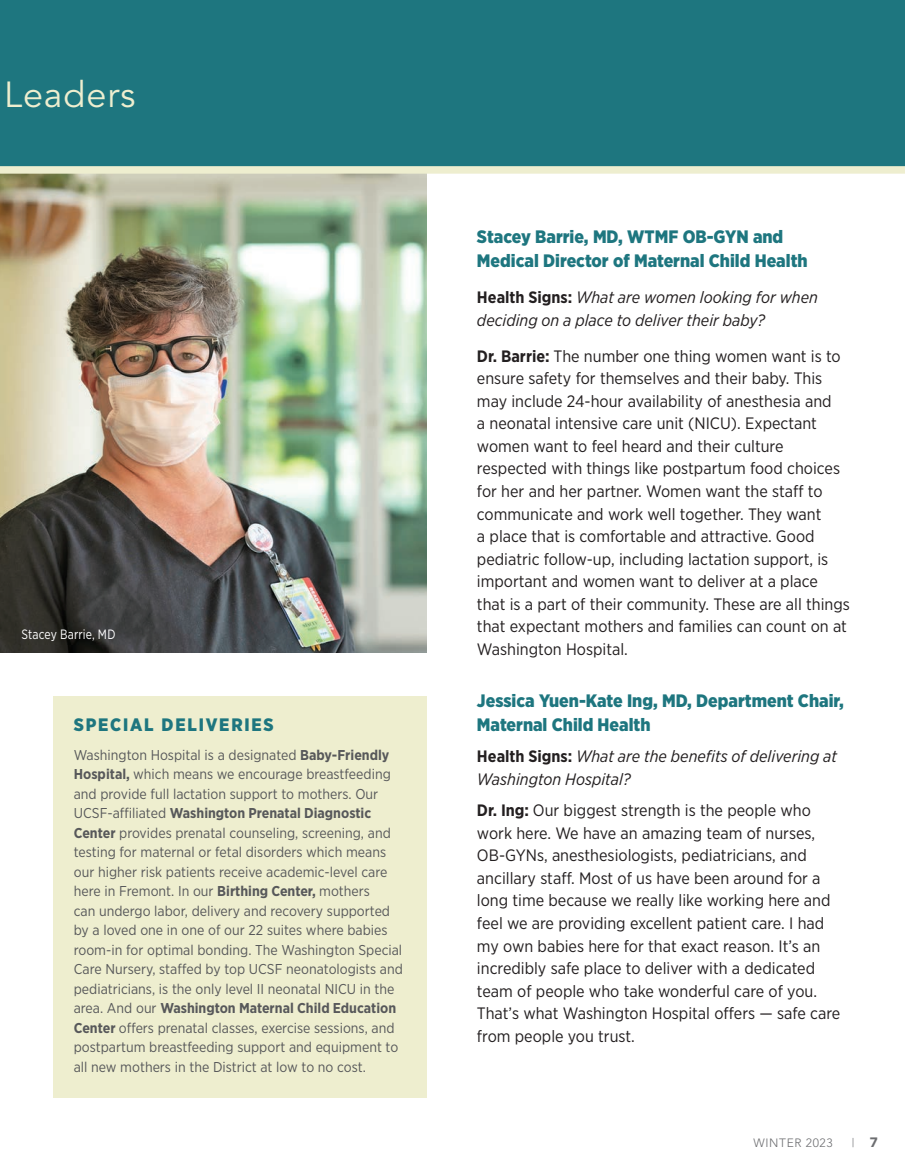
<style>
.page{position:relative;width:905px;height:1175px;background:#fff}
.page>*{position:absolute;margin:0;border:0;box-sizing:border-box;transform-origin:0 0}
.t1{font:36px "Avenir";letter-spacing:.025em;color:#eeeecf}
.Subhead{font:900 18px/24px "Gotham Narrow";color:#1e767f}
.Sidebar_Header{font:900 18px "Gotham Narrow";letter-spacing:.1em;color:#1e767f}
.Body_text{font:16.5px/22.5px "Gotham Narrow";color:#231f20}
.Body_text-2{font:italic 16.5px/22.5px "Gotham Narrow";color:#231f20}
.Sidebar_BT{font:14.25px/19.5px "Gotham Narrow";color:#57585a}
.NEW_Caption{font:13.5px "Gotham Narrow";letter-spacing:.01em;color:#fff;scale:.9 1}
.t2{font:300 12px "Avenir";letter-spacing:.05em;color:#6c6d70}
.s1{font-weight:700}
.s2{font-weight:700;font-style:normal}
.s3{font-weight:900;font-size:13.5px}
</style>
<div class="page">
<img style="left:0;top:174px;width:427px;height:479px">
<div style="left:0;top:0;width:904px;height:170px;background:#1e767f"></div>
<div style="left:0;top:166px;width:904px;height:8px;background:#eeeecf"></div>
<div style="left:53px;top:696px;width:374px;height:401px;background:#eeeecf"></div>
<hr style="left:0;top:653px;width:1px;height:184px;background:#eeeecf">
<h1 class="t1" style="left:4px;top:74px;width:133px">Leaders</h1>
<p class="NEW_Caption" style="left:22px;top:626px;width:106px">Stacey Barrie, MD</p>
<p class="Sidebar_Header" style="left:74px;top:712px;width:201px">SPECIAL DELIVERIES</p>
<p class="Sidebar_BT" style="left:74px;top:744px;width:330px">Washington Hospital is a designated <span class="s1">Baby-Friendly Hospital,</span> which means we encourage breastfeeding and provide full lactation support to mothers. Our UCSF-affiliated <span class="s1">Washington Prenatal Diagnostic Center</span> provides prenatal counseling, screening, and testing for maternal or fetal disorders which means our higher risk patients receive academic-level care here in Fremont. In our <span class="s1">Birthing Center,</span> mothers<br>can undergo labor, delivery and recovery supported by a loved one in one of our 22 suites where babies room-in for optimal bonding. The Washington Special Care Nursery, staffed by top UCSF neonatologists and pediatricians, is the only level II neonatal NICU in the area. And our <span class="s1">Washington Maternal Child Education Center</span> offers prenatal classes, exercise sessions, and postpartum breastfeeding support and equipment to all new mothers in the District at low to no cost.</p>
<p class="Subhead" style="left:477px;top:225px;width:332px">Stacey Barrie, MD, WTMF OB-GYN and<br>Medical Director of Maternal Child Health</p>
<p class="Body_text-2" style="left:477px;top:286px;width:342px"><span class="s2">Health Signs:</span> What are women looking for when deciding on a place to deliver their baby?</p>
<p class="Body_text" style="left:477px;top:344px;width:374px"><span class="s1">Dr. Barrie:</span> The number one thing women want is to ensure safety for themselves and their baby. This may include 24-hour availability of anesthesia and<br>a neonatal intensive care unit (NICU). Expectant women want to feel heard and their culture respected with things like postpartum food choices for her and her partner. Women want the staff to communicate and work well together. They want<br>a place that is comfortable and attractive. Good pediatric follow-up, including lactation support, is important and women want to deliver at a place that is a part of their community. These are all things that expectant mothers and families can count on at Washington Hospital.</p>
<p class="Subhead" style="left:477px;top:688px;width:368px">Jessica Yuen-Kate Ing, MD, Department Chair,<br>Maternal Child Health</p>
<p class="Body_text-2" style="left:477px;top:745px;width:361px"><span class="s2">Health Signs:</span> What are the benefits of delivering at<br>Washington Hospital?</p>
<p class="Body_text" style="left:477px;top:799px;width:365px"><span class="s1">Dr. Ing:</span> Our biggest strength is the people who work here. We have an amazing team of nurses, OB-GYNs, anesthesiologists, pediatricians, and ancillary staff. Most of us have been around for a long time because we really like working here and feel we are providing excellent patient care. I had my own babies here for that exact reason. It’s an incredibly safe place to deliver with a dedicated team of people who take wonderful care of you.<br>That’s what Washington Hospital offers — safe care from people you trust.</p>
<p class="t2" style="left:753px;top:1136px;width:80px">WINTER 2023</p>
<p class="t2" style="left:851px;top:1136px;width:28px">| <span class="s3">7</span></p>
</div>
